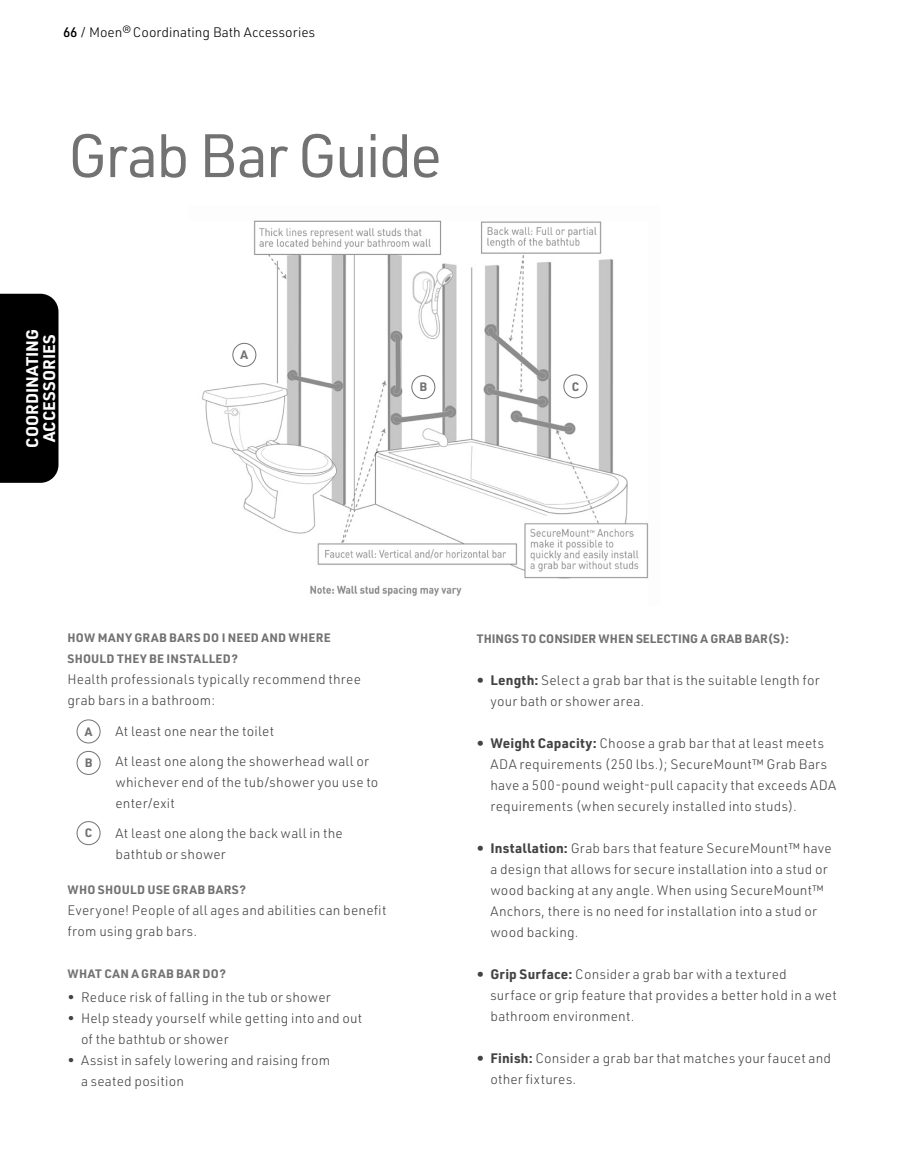
<style>
.page{position:relative;width:918px;height:1175px;background:#fff}
.page>*{position:absolute;margin:0;border:0;box-sizing:border-box;transform-origin:0 0}
.t1{font:60px "URWDIN";letter-spacing:-.04em;color:#727272}
.t2{font:700 16.5px/16.8px "URWDIN";letter-spacing:.005em;color:#fff;text-align:center}
.t3{font:300 13.5px/21px "URWDIN";letter-spacing:.015em;color:#434343}
.t4{font:300 13.5px "URWDIN";color:#000}
.t5{font:700 12px/21px "URWDIN";letter-spacing:.02em;color:#727272}
.t6{font:700 12px "URWDIN";color:#727272}
.t7{font:700 12px "URWDIN";letter-spacing:.05em;color:#727272}
.s1{font-weight:500}
.s2{font-weight:700}
</style>
<div class="page">
<div style="left:0;top:294px;width:58px;height:189px;background:#000"></div>
<img style="left:202px;top:220px;width:447px;height:376px">
<div style="left:77px;top:751px;width:23px;height:23px;border:1px solid #727272;border-radius:50%"></div>
<div style="left:77px;top:719px;width:23px;height:24px;border:1px solid #727272;border-radius:50%"></div>
<div style="left:77px;top:821px;width:23px;height:24px;border:1px solid #727272;border-radius:50%"></div>
<div style="left:411px;top:375px;width:24px;height:24px;border:1px solid #727272;border-radius:50%"></div>
<div style="left:232px;top:343px;width:24px;height:24px;border:1px solid #727272;border-radius:50%"></div>
<div style="left:563px;top:374px;width:24px;height:24px;border:1px solid #727272;border-radius:50%"></div>
<p class="t4" style="left:63px;top:23px;width:254px"><span class="s1">66</span> / Moen®Coordinating Bath Accessories</p>
<h1 class="t1" style="left:68px;top:116px;width:376px">Grab Bar Guide</h1>
<p class="t2" style="left:23px;top:447px;width:120px;rotate:-90deg">COORDINATING<br>ACCESSORIES</p>
<p class="t5" style="left:241px;top:344px;width:9px">A</p>
<p class="t5" style="left:420px;top:376px;width:9px">B</p>
<p class="t5" style="left:572px;top:375px;width:9px">C</p>
<p class="t5" style="left:68px;top:626px;width:265px">HOW MANY GRAB BARS DO I NEED AND WHERE<br>SHOULD THEY BE INSTALLED?</p>
<p class="t3" style="left:68px;top:668px;width:295px">Health professionals typically recommend three grab bars in a bathroom:</p>
<p class="t5" style="left:85px;top:720px;width:9px">A</p>
<p class="t5" style="left:85px;top:752px;width:9px">B</p>
<p class="t5" style="left:85px;top:822px;width:9px">C</p>
<p class="t3" style="left:115px;top:720px;width:160px">At least one near the toilet</p>
<p class="t3" style="left:115px;top:750px;width:264px">At least one along the showerhead wall or whichever end of the tub/shower you use to enter/exit</p>
<p class="t3" style="left:115px;top:822px;width:229px">At least one along the back wall in the bathtub or shower</p>
<p class="t5" style="left:68px;top:878px;width:180px">WHO SHOULD USE GRAB BARS?</p>
<p class="t3" style="left:68px;top:899px;width:321px">Everyone! People of all ages and abilities can benefit from using grab bars.</p>
<p class="t7" style="left:68px;top:965px;width:160px">WHAT CAN A GRAB BAR DO?</p>
<p class="t3" style="left:68px;top:986px;width:265px">• Reduce risk of falling in the tub or shower</p>
<p class="t3" style="left:81px;top:1007px;width:283px;text-indent:-14px">• Help steady yourself while getting into and out of the bathtub or shower</p>
<p class="t3" style="left:81px;top:1049px;width:251px;text-indent:-14px">• Assist in safely lowering and raising from a seated position</p>
<p class="t6" style="left:477px;top:630px;width:314px">THINGS TO CONSIDER WHEN SELECTING A GRAB BAR(S):</p>
<p class="t3" style="left:490px;top:669px;width:331px;text-indent:-14px"><span class="s2">• Length:</span> Select a grab bar that is the suitable length for your bath or shower area.</p>
<p class="t3" style="left:490px;top:732px;width:347px;text-indent:-14px"><span class="s2">• Weight Capacity:</span> Choose a grab bar that at least meets ADA requirements (250 lbs.); SecureMount™ Grab Bars have a 500-pound weight-pull capacity that exceeds ADA requirements (when securely installed into studs).</p>
<p class="t3" style="left:490px;top:837px;width:343px;text-indent:-14px"><span class="s2">• Installation:</span> Grab bars that feature SecureMount™ have a design that allows for secure installation into a stud or wood backing at any angle. When using SecureMount™ Anchors, there is no need for installation into a stud or wood backing.</p>
<p class="t3" style="left:490px;top:963px;width:348px;text-indent:-14px"><span class="s2">• Grip Surface:</span> Consider a grab bar with a textured<br>surface or grip feature that provides a better hold in a wet bathroom environment.</p>
<p class="t3" style="left:490px;top:1047px;width:342px;text-indent:-14px"><span class="s2">• Finish:</span> Consider a grab bar that matches your faucet and other fixtures.</p>
</div>
